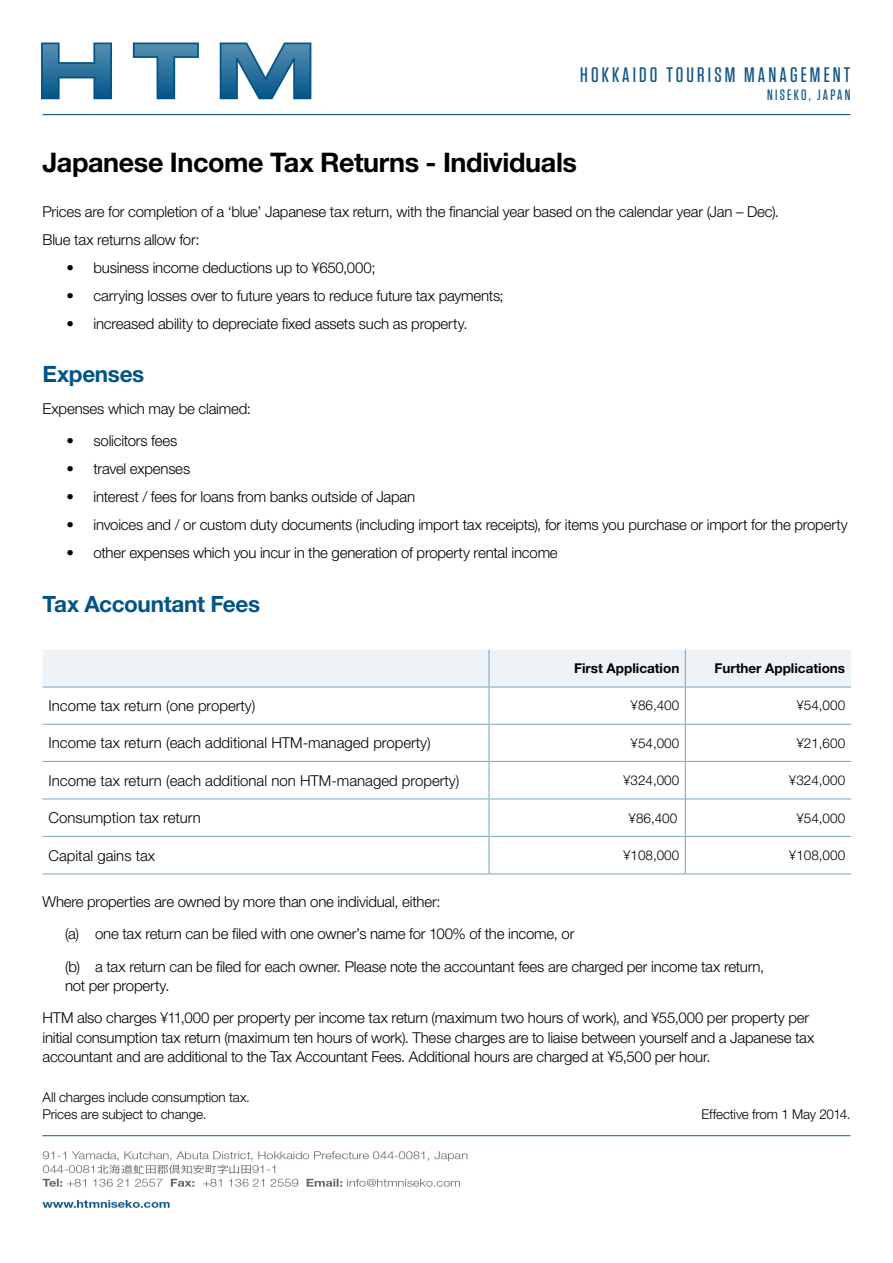
<style>
.page{position:relative;width:893px;height:1263px;background:#fff}
.page>*{position:absolute;margin:0;border:0;box-sizing:border-box;transform-origin:0 0}
.t1{font:700 27px "Helvetica Neue LT Std";letter-spacing:-.015em;color:#000}
.t2{font:700 22.5px "Helvetica Neue LT Std";letter-spacing:-.015em;color:#005487}
.t3{font:500 21px "Tungsten";letter-spacing:.15em;color:#125688}
.t4{font:300 15px/32.2px "Helvetica Neue LT Std";letter-spacing:-.015em;color:#000}
.t5{font:500 15px "Tungsten";letter-spacing:.15em;color:#125688}
.t6{font:300 13.5px/16.5px "Helvetica Neue LT Std";letter-spacing:-.005em;color:#000}
.t7{font:700 13.5px "Helvetica Neue LT Std";color:#000}
</style>
<div class="page">
<img style="left:42px;top:1135px;width:809px;height:73px">
<svg style="left:41px;top:43px;width:71px;height:56px"></svg>
<svg style="left:133px;top:43px;width:66px;height:56px"></svg>
<svg style="left:220px;top:43px;width:91px;height:56px"></svg>
<hr style="left:43px;top:114px;width:807px;height:1px;background:#125688">
<div style="left:43px;top:650px;width:808px;height:36px;background:#edf3f7"></div>
<hr style="left:43px;top:686px;width:445px;height:1px;background:#80aac3">
<hr style="left:490px;top:686px;width:195px;height:1px;background:#80aac3">
<hr style="left:686px;top:686px;width:165px;height:1px;background:#80aac3">
<hr style="left:43px;top:724px;width:445px;height:1px;background:#80aac3">
<hr style="left:490px;top:724px;width:195px;height:1px;background:#80aac3">
<hr style="left:686px;top:724px;width:165px;height:1px;background:#80aac3">
<hr style="left:43px;top:761px;width:445px;height:1px;background:#80aac3">
<hr style="left:490px;top:761px;width:195px;height:1px;background:#80aac3">
<hr style="left:686px;top:761px;width:165px;height:1px;background:#80aac3">
<hr style="left:43px;top:798px;width:445px;height:1px;background:#80aac3">
<hr style="left:490px;top:798px;width:195px;height:1px;background:#80aac3">
<hr style="left:686px;top:798px;width:165px;height:1px;background:#80aac3">
<hr style="left:43px;top:836px;width:445px;height:1px;background:#80aac3">
<hr style="left:490px;top:836px;width:195px;height:1px;background:#80aac3">
<hr style="left:686px;top:836px;width:165px;height:1px;background:#80aac3">
<hr style="left:43px;top:873px;width:446px;height:1px;background:#80aac3">
<hr style="left:489px;top:873px;width:196px;height:1px;background:#80aac3">
<hr style="left:685px;top:873px;width:166px;height:1px;background:#80aac3">
<hr style="left:685px;top:650px;width:1px;height:37px;background:#80aac3">
<hr style="left:685px;top:687px;width:1px;height:37px;background:#80aac3">
<hr style="left:685px;top:724px;width:1px;height:37px;background:#80aac3">
<hr style="left:685px;top:761px;width:1px;height:38px;background:#80aac3">
<hr style="left:685px;top:799px;width:1px;height:37px;background:#80aac3">
<hr style="left:685px;top:836px;width:1px;height:37px;background:#80aac3">
<hr style="left:488px;top:650px;width:2px;height:37px;background:#80aac3">
<hr style="left:488px;top:687px;width:2px;height:37px;background:#80aac3">
<hr style="left:488px;top:724px;width:2px;height:37px;background:#80aac3">
<hr style="left:488px;top:761px;width:2px;height:38px;background:#80aac3">
<hr style="left:488px;top:799px;width:2px;height:37px;background:#80aac3">
<hr style="left:488px;top:836px;width:2px;height:37px;background:#80aac3">
<h3 class="t3" style="left:580px;top:63px;width:272px">HOKKAIDO TOURISM MANAGEMENT</h3>
<p class="t5" style="left:767px;top:87px;width:85px">NISEKO, JAPAN</p>
<h1 class="t1" style="left:43px;top:146px;width:536px">Japanese Income Tax Returns - Individuals</h1>
<p class="t4" style="left:43px;top:197px;width:738px;line-height:28px">Prices are for completion of a ‘blue’ Japanese tax return, with the financial year based on the calendar year (Jan – Dec).<br>Blue tax returns allow for:</p>
<p class="t4" style="left:67px;top:251px;width:311px">• business income deductions up to ¥650,000;</p>
<p class="t4" style="left:67px;top:279px;width:439px">• carrying losses over to future years to reduce future tax payments;</p>
<p class="t4" style="left:67px;top:307px;width:403px">• increased ability to depreciate fixed assets such as property.</p>
<h2 class="t2" style="left:43px;top:360px;width:103px">Expenses</h2>
<p class="t4" style="left:43px;top:392px;width:210px">Expenses which may be claimed:</p>
<p class="t4" style="left:67px;top:424px;width:112px">• solicitors fees</p>
<p class="t4" style="left:67px;top:452px;width:125px">• travel expenses</p>
<p class="t4" style="left:67px;top:480px;width:350px">• interest / fees for loans from banks outside of Japan</p>
<p class="t4" style="left:67px;top:508px;width:783px">• invoices and / or custom duty documents (including import tax receipts), for items you purchase or import for the property</p>
<p class="t4" style="left:67px;top:536px;width:493px">• other expenses which you incur in the generation of property rental income</p>
<h2 class="t2" style="left:43px;top:590px;width:219px">Tax Accountant Fees</h2>
<p class="t7" style="left:574px;top:660px;width:107px">First Application</p>
<p class="t7" style="left:714px;top:660px;width:132px">Further Applications</p>
<p class="t4" style="left:49px;top:689px;width:209px">Income tax return (one property)</p>
<p class="t6" style="left:630px;top:697px;width:50px">¥86,400</p>
<p class="t6" style="left:796px;top:697px;width:50px">¥54,000</p>
<p class="t4" style="left:49px;top:726px;width:384px">Income tax return (each additional HTM-managed property)</p>
<p class="t6" style="left:630px;top:734px;width:50px">¥54,000</p>
<p class="t6" style="left:796px;top:734px;width:50px">¥21,600</p>
<p class="t4" style="left:49px;top:764px;width:412px">Income tax return (each additional non HTM-managed property)</p>
<p class="t6" style="left:623px;top:772px;width:58px">¥324,000</p>
<p class="t6" style="left:789px;top:772px;width:58px">¥324,000</p>
<p class="t4" style="left:49px;top:801px;width:154px">Consumption tax return</p>
<p class="t6" style="left:796px;top:809px;width:50px">¥54,000</p>
<p class="t4" style="left:49px;top:839px;width:108px">Capital gains tax</p>
<p class="t6" style="left:623px;top:847px;width:58px">¥108,000</p>
<p class="t6" style="left:789px;top:847px;width:58px">¥108,000</p>
<p class="t6" style="left:628px;top:809px;width:50px">¥86,400</p>
<p class="t4" style="left:65px;top:885px;width:701px;text-indent:-22px">Where properties are owned by more than one individual, either:<br>(a) one tax return can be filed with one owner’s name for 100% of the income, or<br>(b) a tax return can be filed for each owner. Please note the accountant fees are charged per income tax return,</p>
<p class="t4" style="left:43px;top:969px;width:768px;text-indent:22px">not per property.<br>HTM also charges ¥11,000 per property per income tax return (maximum two hours of work), and ¥55,000 per property per</p>
<p class="t4" style="left:43px;top:1027px;width:773px;line-height:19.5px">initial consumption tax return (maximum ten hours of work). These charges are to liaise between yourself and a Japanese tax accountant and are additional to the Tax Accountant Fees. Additional hours are charged at ¥5,500 per hour.</p>
<p class="t6" style="left:43px;top:1089px;width:209px">All charges include consumption tax.<br>Prices are subject to change.</p>
<p class="t6" style="left:701px;top:1105px;width:150px">Effective from 1 May 2014.</p>
</div>
